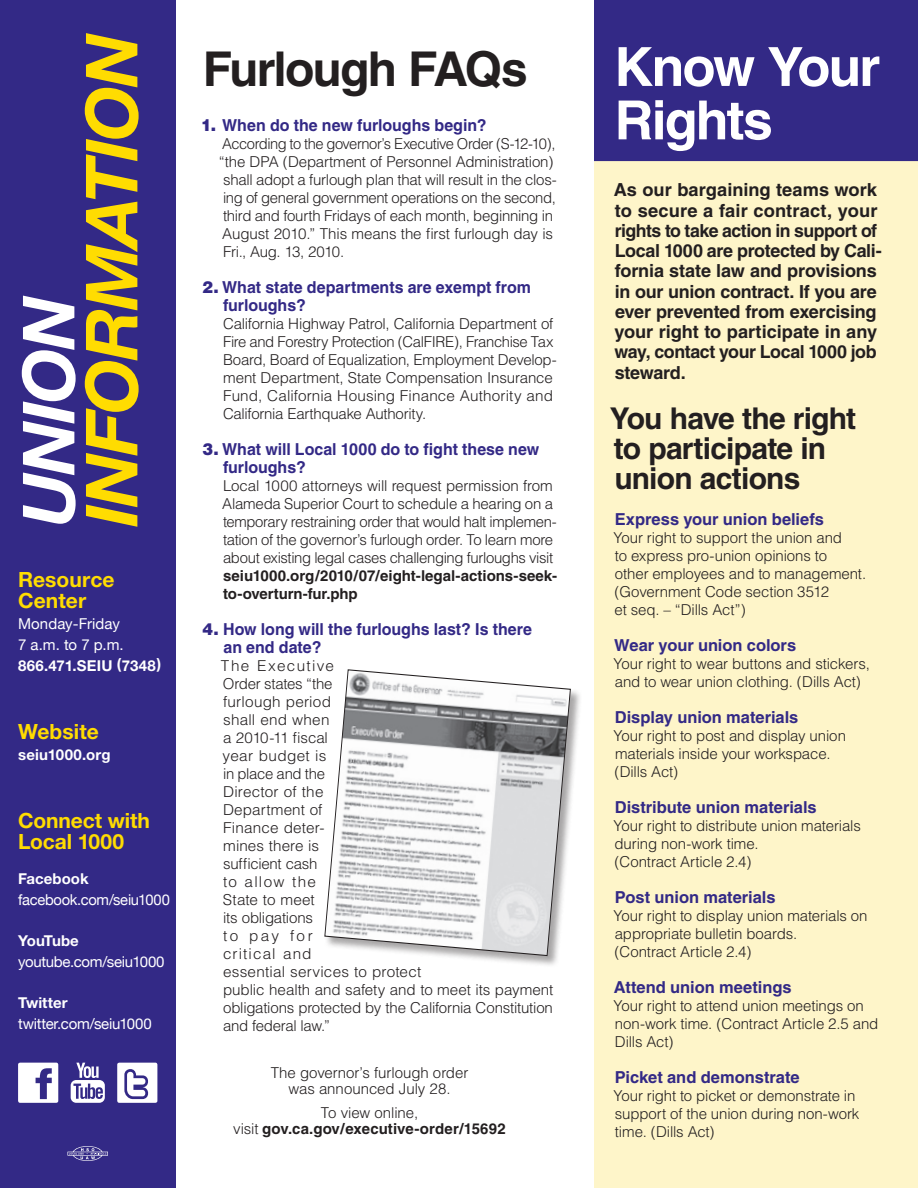
<style>
.page{position:relative;width:918px;height:1188px;background:#fff}
.page>*{position:absolute;margin:0;border:0;box-sizing:border-box;transform-origin:0 0}
.t1{font:italic 700 72px "Helvetica Neue";letter-spacing:-.03em;color:#ffdc01}
.t2{font:italic 700 72px "Helvetica Neue";color:#fff}
.t3{font:700 54px/53.4px "Helvetica";letter-spacing:-.04em;color:#fff}
.t4{font:700 48px "Helvetica";letter-spacing:-.035em;color:#231f20}
.t5{font:700 30px/30px "Helvetica";letter-spacing:-.025em;color:#231f20}
.t6{font:700 21px/21px "Helvetica Neue";color:#ffdc01}
.t7{font:700 18px/20.2px "Helvetica";letter-spacing:-.015em;color:#231f20}
.t8{font:700 16.5px/18px "Helvetica";color:#332986}
.t9{font:300 15px/18px "Helvetica";letter-spacing:-.01em;color:#231f20}
.t10{font:700 15px/18px "Helvetica";letter-spacing:-.005em;color:#231f20}
.t11{font:15px "Helvetica Neue";letter-spacing:-.015em;color:#fff}
.t12{font:700 15px "Helvetica Neue";letter-spacing:.005em;color:#fff}
.t13{font:15px/21px "Helvetica Neue";letter-spacing:.005em;color:#fff}
.s1{font-weight:900}
.s2{font-weight:300}
</style>
<div class="page">
<div style="left:594px;top:0;width:324px;height:1188px;background:#fef5c9"></div>
<div style="left:594px;top:0;width:324px;height:161px;background:#332986"></div>
<div style="left:324px;top:669px;width:258px;height:298px;background:#231f20;opacity:.4"></div>
<svg style="left:324px;top:669px;width:247px;height:287px"></svg>
<div style="left:0;top:0;width:176px;height:1188px;background:#332986"></div>
<div style="left:117px;top:1063px;width:40px;height:40px;background:#fff;border-radius:2px"></div>
<svg style="left:124px;top:1069px;width:25px;height:30px"></svg>
<div style="left:71px;top:1080px;width:34px;height:23px;background:#fff;border-radius:5px"></div>
<svg style="left:76px;top:1063px;width:23px;height:15px"></svg>
<svg style="left:73px;top:1084px;width:30px;height:15px"></svg>
<svg style="left:18px;top:1063px;width:40px;height:40px"></svg>
<svg style="left:68px;top:1146px;width:40px;height:15px"></svg>
<h1 class="t2" style="left:4px;top:526px;width:233px;rotate:-90deg">UNION</h1>
<h1 class="t1" style="left:67px;top:526px;width:495px;rotate:-90deg">INFORMATION</h1>
<h3 class="t6" style="left:18px;top:568px;width:98px">Resource<br>Center</h3>
<p class="t13" style="left:18px;top:612px;width:107px">Monday-Friday<br>7 a.m. to 7 p.m.</p>
<p class="t12" style="left:18px;top:656px;width:145px">866.471.SEIU (7348)</p>
<h3 class="t6" style="left:18px;top:720px;width:82px">Website</h3>
<p class="t12" style="left:18px;top:745px;width:94px">seiu1000.org</p>
<h3 class="t6" style="left:18px;top:810px;width:133px">Connect with<br>Local 1000</h3>
<p class="t12" style="left:18px;top:869px;width:72px">Facebook</p>
<p class="t11" style="left:18px;top:890px;width:153px">facebook.com/seiu1000</p>
<p class="t12" style="left:18px;top:931px;width:62px">YouTube</p>
<p class="t11" style="left:18px;top:952px;width:148px">youtube.com/seiu1000</p>
<p class="t12" style="left:18px;top:993px;width:51px">Twitter</p>
<p class="t11" style="left:18px;top:1015px;width:135px">twitter.com/seiu1000</p>
<h3 class="t4" style="left:203px;top:40px;width:327px">Furlough FAQs</h3>
<p class="t8" style="left:201px;top:115px;width:287px"><span class="s1">1.</span> When do the new furloughs begin?</p>
<p class="t9" style="left:219px;top:134px;width:340px">According to the governor’s Executive Order (S-12-10), “the DPA (Department of Personnel Administration) shall adopt a furlough plan that will result in the clos&shy;ing of general government operations on the second, third and fourth Fridays of each month, beginning in August 2010.” This means the first furlough day is Fri., Aug. 13, 2010.</p>
<p class="t8" style="left:223px;top:277px;width:309px;text-indent:-21px"><span class="s1">2.</span> What state departments are exempt from furloughs?</p>
<p class="t9" style="left:223px;top:314px;width:335px">California Highway Patrol, California Department of Fire and Forestry Protection (CalFIRE), Franchise Tax Board, Board of Equalization, Employment Develop&shy;ment Department, State Compensation Insurance Fund, California Housing Finance Authority and California Earthquake Authority.</p>
<p class="t8" style="left:223px;top:439px;width:318px;text-indent:-20px"><span class="s1">3.</span> What will Local 1000 do to fight these new furloughs?</p>
<p class="t9" style="left:222px;top:476px;width:336px">Local 1000 attorneys will request permission from Alameda Superior Court to schedule a hearing on a temporary restraining order that would halt implemen&shy;tation of the governor’s furlough order. To learn more about existing legal cases challenging furloughs visit</p>
<p class="t10" style="left:223px;top:566px;width:335px">seiu1000.org/2010/07/eight-legal-actions-seek&shy;to-overturn-fur.php</p>
<p class="t8" style="left:223px;top:619px;width:310px;text-indent:-21px"><span class="s1">4.</span> How long will the furloughs last? Is there an end date?</p>
<p class="t9" style="left:221px;top:656px;width:334px">The Executive<br>Order states “the<br>furlough period<br>shall end when<br>a 2010-11 fiscal<br>year budget is<br>in place and the<br>Director of the<br>Department of<br>Finance deter-<br>mines there is<br>sufficient cash<br>to allow the<br>State to meet<br>its obligations<br>to pay for<br>critical and<br>essential services to protect<br>public health and safety and to meet its payment obligations protected by the California Constitution and federal law.”</p>
<p class="t9" style="left:271px;top:1064px;width:199px;line-height:16.5px;text-align:center">The governor’s furlough order was announced July 28.</p>
<p class="t10" style="left:233px;top:1104px;width:274px;line-height:16.5px;text-align:center"><span class="s2">To view online,<br>visit</span> gov.ca.gov/executive-order/15692</p>
<h2 class="t3" style="left:614px;top:39px;width:268px">Know Your<br>Rights</h2>
<p class="t7" style="left:614px;top:180px;width:269px">As our bargaining teams work to secure a fair contract, your rights to take action in support of<br>Local 1000 are protected by Cali&shy;fornia state law and provisions in our union contract. If you are ever prevented from exercising your right to participate in any way, contact your Local 1000 job steward.</p>
<h3 class="t5" style="left:610px;top:403px;width:248px">You have the right to participate in union actions</h3>
<p class="t8" style="left:615px;top:510px;width:211px">Express your union beliefs</p>
<p class="t9" style="left:613px;top:528px;width:254px">Your right to support the union and<br>to express pro-union opinions to<br>other employees and to management. (Government Code section 3512<br>et seq. – “Dills Act”)</p>
<p class="t8" style="left:614px;top:636px;width:183px">Wear your union colors</p>
<p class="t9" style="left:613px;top:654px;width:258px">Your right to wear buttons and stickers, and to wear union clothing. (Dills Act)</p>
<p class="t8" style="left:615px;top:708px;width:185px">Display union materials</p>
<p class="t9" style="left:613px;top:726px;width:234px">Your right to post and display union materials inside your workspace. (Dills Act)</p>
<p class="t8" style="left:615px;top:798px;width:203px">Distribute union materials</p>
<p class="t9" style="left:613px;top:816px;width:249px">Your right to distribute union materials during non-work time.<br>(Contract Article 2.4)</p>
<p class="t8" style="left:615px;top:888px;width:162px">Post union materials</p>
<p class="t9" style="left:613px;top:906px;width:256px">Your right to display union materials on appropriate bulletin boards.<br>(Contract Article 2.4)</p>
<p class="t8" style="left:614px;top:978px;width:179px">Attend union meetings</p>
<p class="t9" style="left:613px;top:996px;width:266px">Your right to attend union meetings on non-work time. (Contract Article 2.5 and<br>Dills Act)</p>
<p class="t8" style="left:615px;top:1068px;width:186px">Picket and demonstrate</p>
<p class="t9" style="left:613px;top:1086px;width:247px">Your right to picket or demonstrate in support of the union during non-work time. (Dills Act)</p>
</div>
